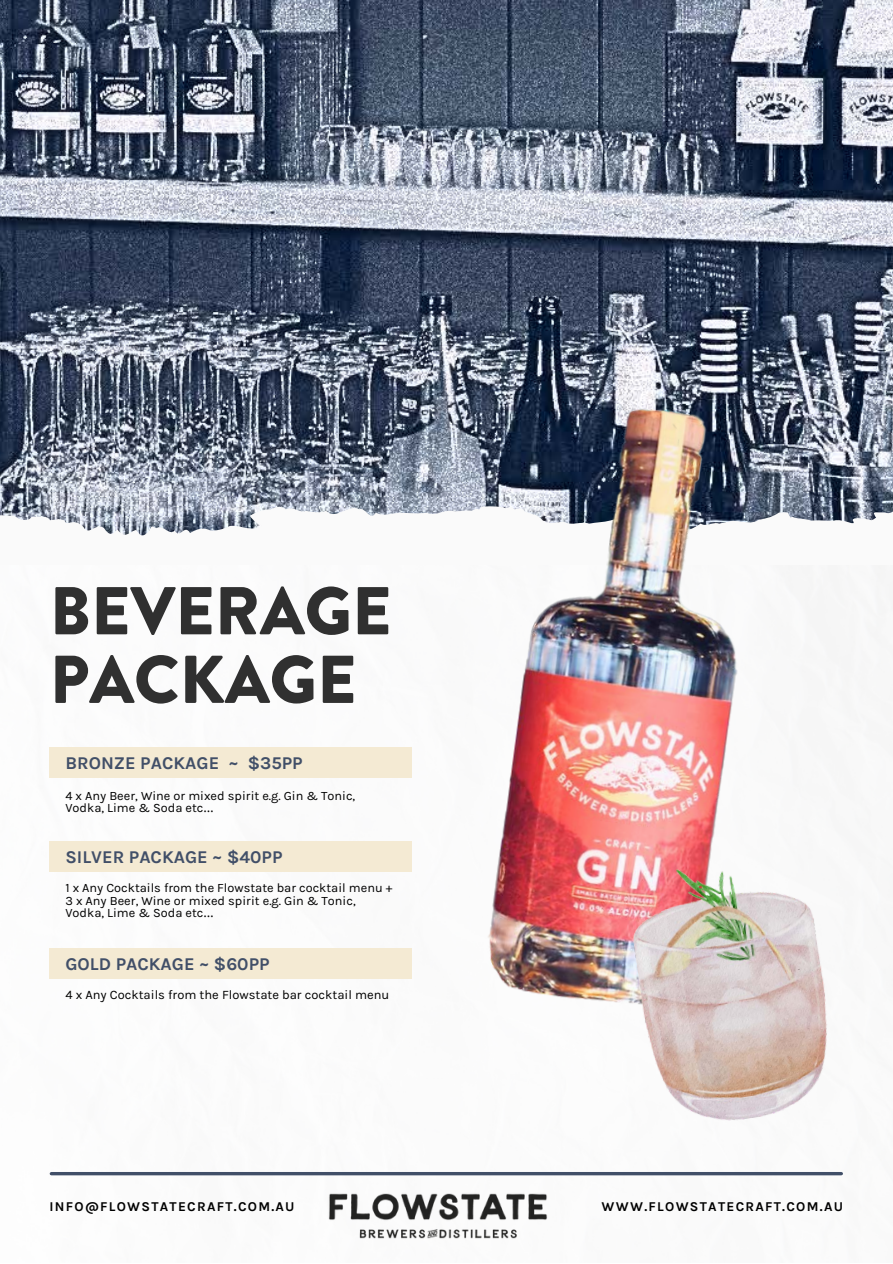
<style>
.page{position:relative;width:893px;height:1264px;background:#fff}
.page>*{position:absolute;margin:0;border:0;box-sizing:border-box;transform-origin:0 0}
.t1{font:900 67.5px "Brandon Grotesque";color:#303030}
.t2{font:700 18px "Karla";color:#414f68}
.t3{font:700 13.5px "Karla";letter-spacing:.095em;color:#000}
.t4{font:12.9px "Karla";color:#000}
.t5{font:12.75px/12.8px "Karla";color:#000}
.s1{font-family:"Noto Sans Gurmukhi"}
</style>
<div class="page">
<img style="left:328px;top:1193px;width:220px;height:46px">
<svg style="left:51px;top:1171px;width:790px;height:4px;fill:#414f68"></svg>
<img style="left:0;top:0;width:892px;height:503px">
<div style="left:50px;top:747px;width:361px;height:31px;background:#f4ead3"></div>
<div style="left:50px;top:948px;width:361px;height:31px;background:#f4ead3"></div>
<div style="left:50px;top:841px;width:361px;height:31px;background:#f4ead3"></div>
<svg style="left:0;top:503px;width:892px;height:33px"></svg>
<img style="left:438px;top:379px;width:448px;height:623px">
<img style="left:613px;top:834px;width:238px;height:287px">
<p class="t1" style="left:50px;top:563px;width:343px">BEVERAGE</p>
<p class="t1" style="left:50px;top:632px;width:308px">PACKAGE</p>
<p class="t2" style="left:65px;top:752px;width:239px">BRONZE PACKAGE ~ $35PP</p>
<p class="t5" style="left:65px;top:789px;width:291px">4 x Any Beer, Wine or mixed spirit e.g. Gin &amp; Tonic,<br>Vodka, Lime &amp; Soda etc<span class="s1">…</span></p>
<p class="t2" style="left:65px;top:846px;width:218px">SILVER PACKAGE ~ $40PP</p>
<p class="t5" style="left:65px;top:881px;width:328px">1 x Any Cocktails from the Flowstate bar cocktail menu +</p>
<p class="t5" style="left:65px;top:894px;width:292px">3 x Any Beer, Wine or mixed spirit e.g. Gin &amp; Tonic,</p>
<p class="t5" style="left:65px;top:906px;width:150px">Vodka, Lime &amp; Soda etc<span class="s1">…</span></p>
<p class="t2" style="left:65px;top:953px;width:206px">GOLD PACKAGE ~ $60PP</p>
<p class="t4" style="left:65px;top:987px;width:325px">4 x Any Cocktails from the Flowstate bar cocktail menu</p>
<p class="t3" style="left:50px;top:1198px;width:246px">INFO@FLOWSTATECRAFT.COM.AU</p>
<p class="t3" style="left:601px;top:1198px;width:243px">WWW.FLOWSTATECRAFT.COM.AU</p>
</div>
